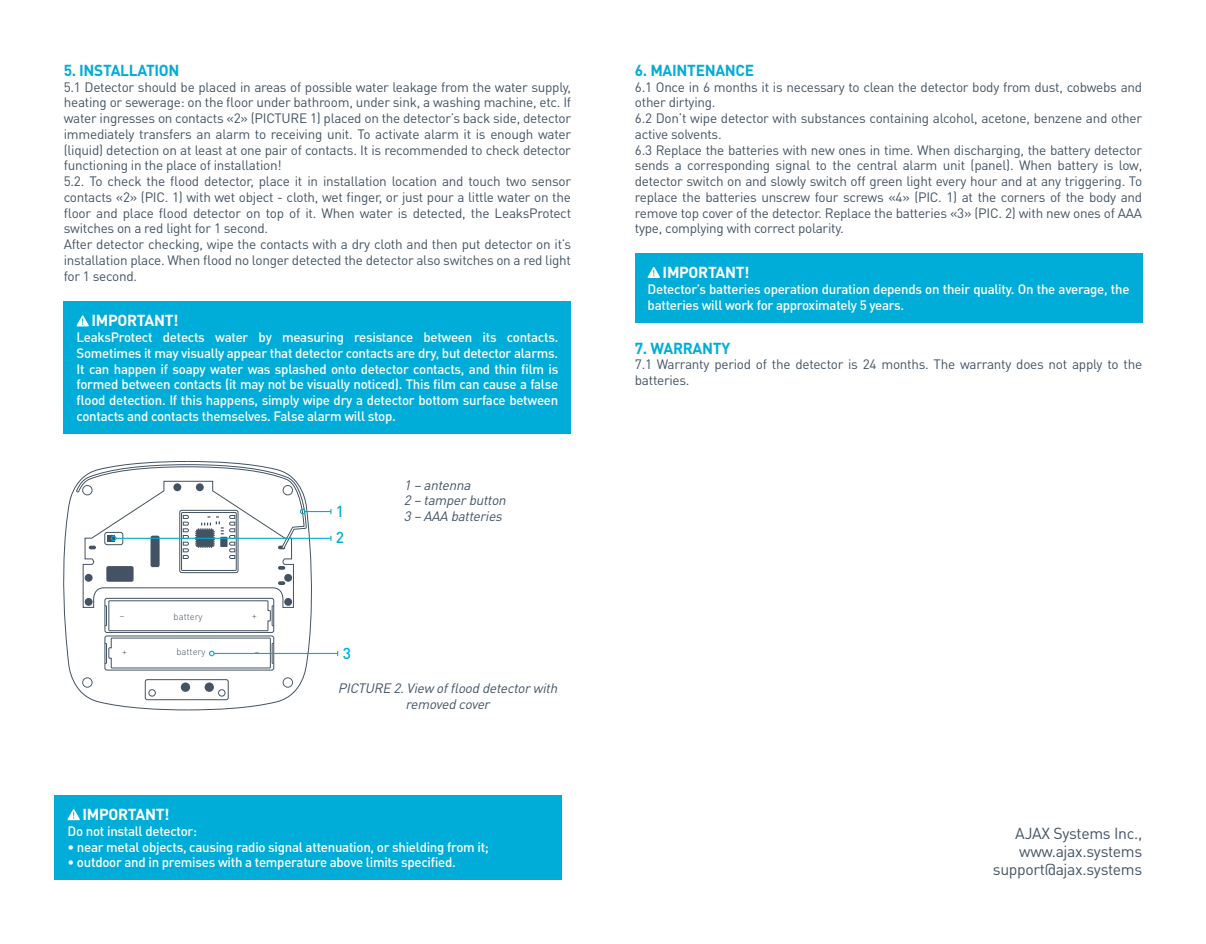
<style>
.page{position:relative;width:1206px;height:944px;background:#fff}
.page>*{position:absolute;margin:0;border:0;box-sizing:border-box;transform-origin:0 0}
.t1{font:15.75px/18px "DIN Pro";letter-spacing:-.02em;color:#435363;text-align:right}
.t2{font:700 15.75px "DIN Pro";letter-spacing:-.02em;color:#00add8}
.t3{font:700 15.75px "DIN Pro";letter-spacing:-.02em;color:#fff}
.t4{font:500 15.75px/26.8px "DIN Pro";color:#00add8}
.t5{font:13.5px/15.8px "DIN Pro";letter-spacing:-.02em;color:#435363}
.t6{font:500 13.5px/15.8px "DIN Pro";letter-spacing:-.02em;color:#fff;text-align:justify}
.t7{font:italic 13.5px/15.8px "DIN Pro";letter-spacing:-.02em;color:#435363}
.t8{font:300 9.45px "DIN Pro";color:#435363}
</style>
<div class="page">
<div style="left:55px;top:795px;width:507px;height:85px;background:#00add8"></div>
<svg style="left:68px;top:809px;width:12px;height:11px"></svg>
<div style="left:64px;top:302px;width:507px;height:132px;background:#00add8"></div>
<svg style="left:77px;top:315px;width:12px;height:11px"></svg>
<div style="left:635px;top:253px;width:507px;height:69px;background:#00add8"></div>
<svg style="left:647px;top:267px;width:13px;height:11px"></svg>
<hr style="left:214px;top:653px;width:124px;height:1px;background:#00add8">
<svg style="left:63px;top:461px;width:268px;height:249px"></svg>
<p class="t2" style="left:64px;top:60px;width:117px">5. INSTALLATION</p>
<p class="t5" style="left:64px;top:79px;width:509px">5.1 Detector should be placed in areas of possible water leakage from the water supply, heating or sewerage: on the floor under bathroom, under sink, a washing machine, etc. If water ingresses on contacts «2» (PICTURE 1) placed on the detector’s back side, detector immediately transfers an alarm to receiving unit. To activate alarm it is enough water (liquid) detection on at least at one pair of contacts. It is recommended to check detector functioning in the place of installation!<br>5.2. To check the flood detector, place it in installation location and touch two sensor contacts «2» (PIC. 1) with wet object - cloth, wet finger, or just pour a little water on the floor and place flood detector on top of it. When water is detected, the LeaksProtect switches on a red light for 1 second.<br>After detector checking, wipe the contacts with a dry cloth and then put detector on it’s installation place. When flood no longer detected the detector also switches on a red light for 1 second.</p>
<p class="t3" style="left:92px;top:310px;width:88px">IMPORTANT!</p>
<p class="t6" style="left:77px;top:329px;width:483px">LeaksProtect detects water by measuring resistance between its contacts.<br>Sometimes it may visually appear that detector contacts are dry, but detector alarms.<br>It can happen if soapy water was splashed onto detector contacts, and thin film is formed between contacts (it may not be visually noticed). This film can cause a false flood detection. If this happens, simply wipe dry a detector bottom surface between contacts and contacts themselves. False alarm will stop.</p>
<p class="t8" style="left:174px;top:610px;width:31px">battery</p>
<p class="t8" style="left:125px;top:623px;width:6px;rotate:-180deg">–</p>
<p class="t8" style="left:257px;top:623px;width:6px;rotate:-180deg">+</p>
<p class="t8" style="left:122px;top:646px;width:6px">+</p>
<p class="t8" style="left:176px;top:646px;width:31px">battery</p>
<p class="t8" style="left:254px;top:646px;width:6px">–</p>
<p class="t4" style="left:336px;top:497px;width:10px">1<br>2</p>
<p class="t4" style="left:343px;top:639px;width:10px">3</p>
<p class="t7" style="left:404px;top:476px;width:103px">1 – antenna<br>2 – tamper button<br>3 – AAA batteries</p>
<p class="t7" style="left:338px;top:680px;width:221px;text-align:center">PICTURE 2. View of flood detector with removed cover</p>
<p class="t3" style="left:83px;top:804px;width:88px">IMPORTANT!</p>
<p class="t6" style="left:68px;top:823px;width:131px">Do not install detector:</p>
<p class="t6" style="left:68px;top:839px;width:423px">• near metal objects, causing radio signal attenuation, or shielding from it;</p>
<p class="t6" style="left:68px;top:854px;width:390px">• outdoor and in premises with a temperature above limits specified.</p>
<p class="t2" style="left:635px;top:60px;width:121px">6. MAINTENANCE</p>
<p class="t5" style="left:635px;top:79px;width:509px">6.1 Once in 6 months it is necessary to clean the detector body from dust, cobwebs and other dirtying.<br>6.2 Don’t wipe detector with substances containing alcohol, acetone, benzene and other active solvents.<br>6.3 Replace the batteries with new ones in time. When discharging, the battery detector sends a corresponding signal to the central alarm unit (panel). When battery is low, detector switch on and slowly switch off green light every hour and at any triggering. To replace the batteries unscrew four screws «4» (PIC. 1) at the corners of the body and remove top cover of the detector. Replace the batteries «3» (PIC. 2) with new ones of AAA type, complying with correct polarity.</p>
<p class="t3" style="left:662px;top:262px;width:88px">IMPORTANT!</p>
<p class="t6" style="left:647px;top:281px;width:483px">Detector’s batteries operation duration depends on their quality. On the average, the batteries will work for approximately 5 years.</p>
<p class="t2" style="left:635px;top:338px;width:97px">7. WARRANTY</p>
<p class="t5" style="left:635px;top:356px;width:509px">7.1 Warranty period of the detector is 24 months. The warranty does not apply to the batteries.</p>
<p class="t1" style="left:992px;top:824px;width:151px">AJAX Systems Inc., www.ajax.systems support@ajax.systems</p>
</div>
